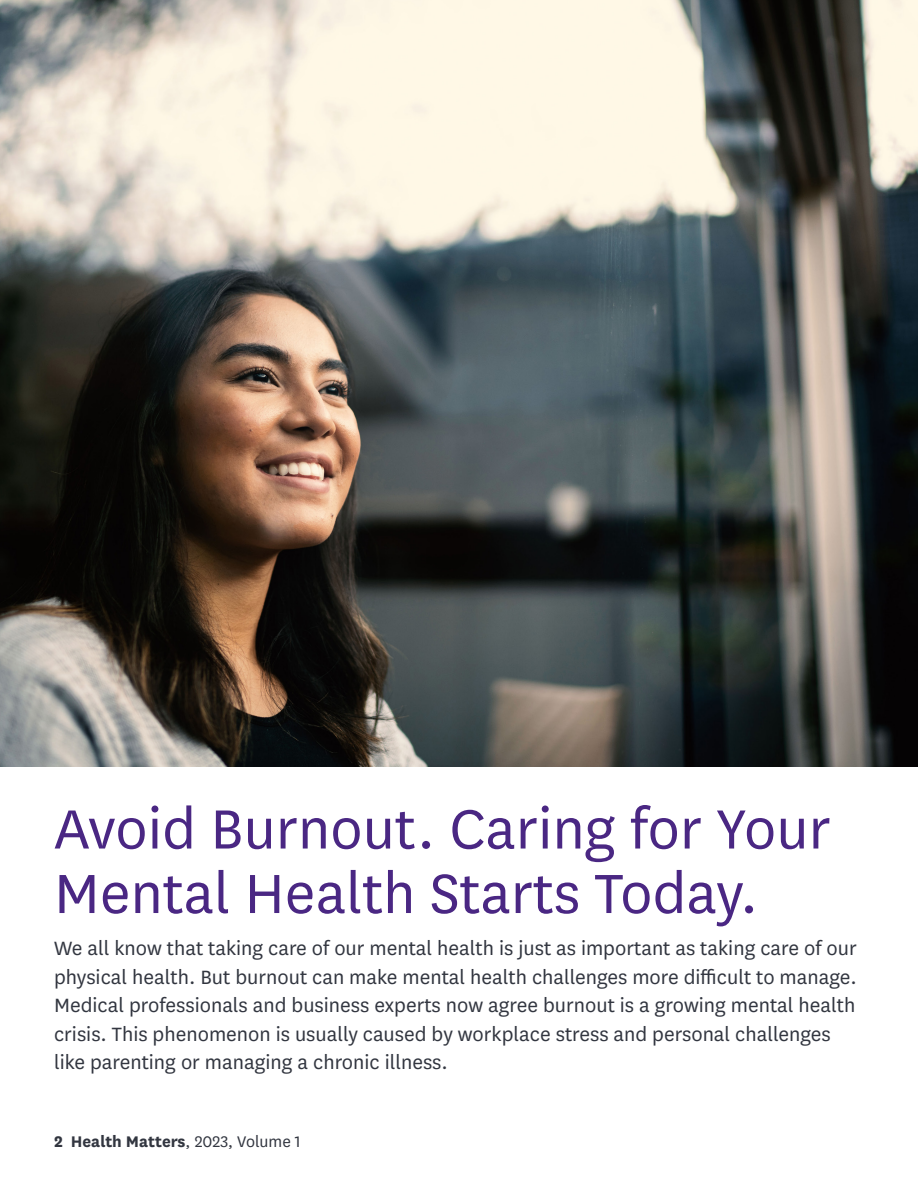
<style>
.page{position:relative;width:918px;height:1188px;background:#fff}
.page>*{position:absolute;margin:0;border:0;box-sizing:border-box;transform-origin:0 0}
.article_title_48pt{font:64.5px/64.5px "National";color:#4a2783}
._15_19_intro{font:22.5px/28.5px "National";color:#323640}
.t1{font:700 18px "National";color:#323640}
.s1{font-weight:400}
</style>
<div class="page">
<img style="left:0;top:0;width:918px;height:767px">
<p class="article_title_48pt" style="left:54px;top:794px;width:778px">Avoid Burnout. Caring for Your<br>Mental Health Starts Today.</p>
<p class="_15_19_intro" style="left:54px;top:933px;width:804px">We all know that taking care of our mental health is just as important as taking care of our physical health. But burnout can make mental health challenges more difficult to manage.<br>Medical professionals and business experts now agree burnout is a growing mental health crisis. This phenomenon is usually caused by workplace stress and personal challenges like parenting or managing a chronic illness.</p>
<p class="t1" style="left:54px;top:1129px;width:248px">2 Health Matters<span class="s1">, 2023, Volume 1</span></p>
</div>
